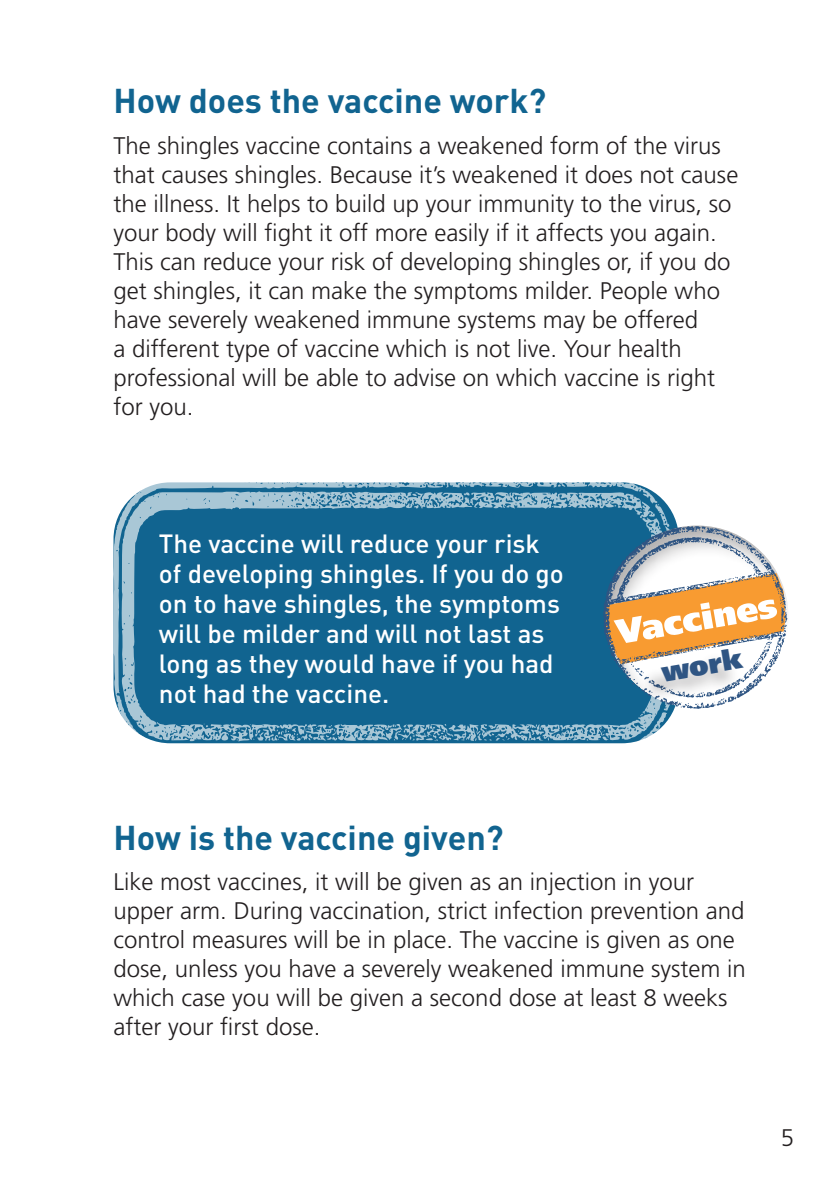
<style>
.page{position:relative;width:840px;height:1191px;background:#fff}
.page>*{position:absolute;margin:0;border:0;box-sizing:border-box;transform-origin:0 0}
.B_head{font:700 34px "DIN";color:#116490}
.t1{font:900 28px "Frutiger LT Std";color:#2f5583}
.Vaccines_work{font:500 26px/30px "DIN";color:#fff}
.Body_Text{font:300 24px/29px "Frutiger";color:#231f20}
</style>
<div class="page">
<svg style="left:113px;top:482px;width:560px;height:262px;background:#2a749b"></svg>
<div style="left:601px;top:523px;width:188px;height:185px;background:#231f20;opacity:.35"></div>
<svg style="left:602px;top:526px;width:185px;height:183px"></svg>
<div style="left:639px;top:650px;width:102px;height:52px;background:#231f20;opacity:.25"></div>
<p class="B_head" style="left:113px;top:79px;width:434px">How does the vaccine work?</p>
<p class="Body_Text" style="left:113px;top:131px;width:626px">The shingles vaccine contains a weakened form of the virus that causes shingles. Because it’s weakened it does not cause the illness. It helps to build up your immunity to the virus, so your body will fight it off more easily if it affects you again.<br>This can reduce your risk of developing shingles or, if you do get shingles, it can make the symptoms milder. People who have severely weakened immune systems may be offered<br>a different type of vaccine which is not live. Your health professional will be able to advise on which vaccine is right for you.</p>
<p class="Vaccines_work" style="left:159px;top:528px;width:406px">The vaccine will reduce your risk of developing shingles. If you do go on to have shingles, the symptoms will be milder and will not last as long as they would have if you had not had the vaccine.</p>
<p class="t1" style="left:658px;top:655px;width:83px;rotate:-10deg">work</p>
<p class="B_head" style="left:113px;top:815px;width:391px">How is the vaccine given?</p>
<p class="Body_Text" style="left:113px;top:867px;width:633px">Like most vaccines, it will be given as an injection in your upper arm. During vaccination, strict infection prevention and control measures will be in place. The vaccine is given as one dose, unless you have a severely weakened immune system in which case you will be given a second dose at least 8 weeks after your first dose.</p>
<p class="Body_Text" style="left:780px;top:1123px;width:15px">5</p>
</div>
